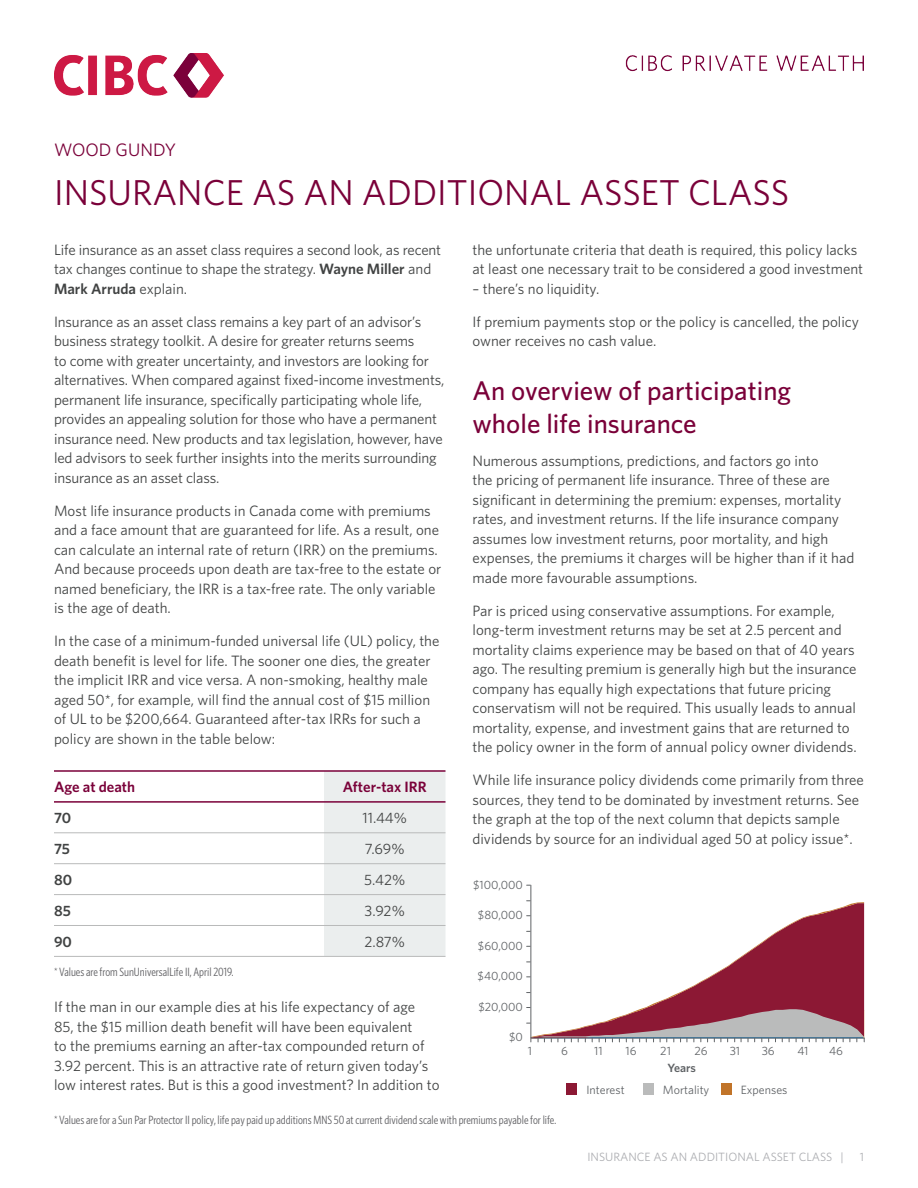
<style>
.page{position:relative;width:918px;height:1188px;background:#fff}
.page>*{position:absolute;margin:0;border:0;box-sizing:border-box;transform-origin:0 0}
.Header_H1{font:36px "Whitney";color:#7a0139}
.Subheader_H2{font:500 27px/33px "Whitney";color:#7a0139}
.Eyebrow_P{font:18px "Whitney";color:#7a0139}
.Body_P{font:15px/19.5px "Whitney";color:#414343}
.Body_P_Centre_Align{font:15px "Whitney";letter-spacing:-.005em;color:#414343}
.HeaderTable_TH_Centr{font:600 15px "Whitney";color:#7a0139}
.HeaderTable_TH{font:600 15px "Whitney";color:#7a0139}
.Body_P-2{font:600 15px "Whitney";color:#414343}
.Source_p{font:12px "Whitney Condensed";color:#636366}
.t1{font:12px "Whitney";color:#606366}
.t2{font:12px "Whitney";color:#adaeb2}
.t3{font:600 12px "Whitney";letter-spacing:-.005em;color:#606366}
.s1{font-weight:600}
</style>
<div class="page">
<img style="left:54px;top:54px;width:810px;height:44px">
<div style="left:324px;top:772px;width:122px;height:184px;background:#ebeeee"></div>
<hr style="left:54px;top:832px;width:270px;height:1px;background:#b9baba">
<hr style="left:324px;top:832px;width:122px;height:1px;background:#b9baba">
<hr style="left:54px;top:863px;width:270px;height:1px;background:#b9baba">
<hr style="left:324px;top:863px;width:122px;height:1px;background:#b9baba">
<hr style="left:54px;top:894px;width:270px;height:1px;background:#b9baba">
<hr style="left:324px;top:894px;width:122px;height:1px;background:#b9baba">
<hr style="left:54px;top:925px;width:270px;height:1px;background:#b9baba">
<hr style="left:324px;top:925px;width:122px;height:1px;background:#b9baba">
<hr style="left:54px;top:956px;width:270px;height:1px;background:#b9baba">
<hr style="left:324px;top:956px;width:122px;height:1px;background:#b9baba">
<hr style="left:54px;top:770px;width:270px;height:2px;background:#7a0139">
<hr style="left:324px;top:770px;width:122px;height:2px;background:#7a0139">
<hr style="left:54px;top:801px;width:270px;height:2px;background:#7a0139">
<hr style="left:324px;top:801px;width:122px;height:2px;background:#7a0139">
<div style="left:566px;top:1083px;width:11px;height:12px;background:#8c1834"></div>
<div style="left:643px;top:1083px;width:11px;height:12px;background:#babbbb"></div>
<div style="left:721px;top:1083px;width:10px;height:12px;background:#c17429"></div>
<svg style="left:530px;top:884px;width:334px;height:123px"></svg>
<svg style="left:527px;top:1007px;width:338px;height:35px"></svg>
<p class="Eyebrow_P" style="left:54px;top:138px;width:123px">WOOD GUNDY</p>
<h1 class="Header_H1" style="left:54px;top:168px;width:737px">INSURANCE AS AN ADDITIONAL ASSET CLASS</h1>
<p class="Body_P" style="left:54px;top:240px;width:389px">Life insurance as an asset class requires a second look, as recent tax changes continue to shape the strategy. <span class="s1">Wayne Miller</span> and<br><span class="s1">Mark Arruda</span> explain.</p>
<p class="Body_P" style="left:54px;top:312px;width:392px">Insurance as an asset class remains a key part of an advisor’s business strategy toolkit. A desire for greater returns seems<br>to come with greater uncertainty, and investors are looking for alternatives. When compared against fixed-income investments, permanent life insurance, specifically participating whole life, provides an appealing solution for those who have a permanent insurance need. New products and tax legislation, however, have led advisors to seek further insights into the merits surrounding insurance as an asset class.</p>
<p class="Body_P" style="left:54px;top:501px;width:389px">Most life insurance products in Canada come with premiums and a face amount that are guaranteed for life. As a result, one can calculate an internal rate of return (IRR) on the premiums.<br>And because proceeds upon death are tax-free to the estate or named beneficiary, the IRR is a tax-free rate. The only variable is the age of death.</p>
<p class="Body_P" style="left:54px;top:631px;width:387px">In the case of a minimum-funded universal life (UL) policy, the death benefit is level for life. The sooner one dies, the greater the implicit IRR and vice versa. A non-smoking, healthy male aged 50*, for example, will find the annual cost of $15 million of UL to be $200,664. Guaranteed after-tax IRRs for such a policy are shown in the table below:</p>
<p class="HeaderTable_TH" style="left:54px;top:777px;width:83px">Age at death</p>
<p class="HeaderTable_TH_Centr" style="left:343px;top:777px;width:85px">After-tax IRR</p>
<p class="Body_P-2" style="left:54px;top:808px;width:19px">70</p>
<p class="Body_P_Centre_Align" style="left:362px;top:808px;width:46px">11.44%</p>
<p class="Body_P-2" style="left:54px;top:839px;width:17px">75</p>
<p class="Body_P_Centre_Align" style="left:365px;top:839px;width:41px">7.69%</p>
<p class="Body_P-2" style="left:54px;top:870px;width:20px">80</p>
<p class="Body_P_Centre_Align" style="left:364px;top:870px;width:43px">5.42%</p>
<p class="Body_P-2" style="left:54px;top:901px;width:18px">85</p>
<p class="Body_P_Centre_Align" style="left:365px;top:901px;width:42px">3.92%</p>
<p class="Body_P-2" style="left:54px;top:932px;width:19px">90</p>
<p class="Body_P_Centre_Align" style="left:364px;top:932px;width:42px">2.87%</p>
<p class="Source_p" style="left:54px;top:965px;width:181px">* Values are from SunUniversalLife II, April 2019.</p>
<p class="Body_P" style="left:54px;top:997px;width:387px">If the man in our example dies at his life expectancy of age<br>85, the $15 million death benefit will have been equivalent<br>to the premiums earning an after-tax compounded return of 3.92 percent. This is an attractive rate of return given today’s low interest rates. But is this a good investment? In addition to</p>
<p class="Body_P" style="left:472px;top:240px;width:392px">the unfortunate criteria that death is required, this policy lacks at least one necessary trait to be considered a good investment</p>
<p class="Body_P" style="left:472px;top:279px;width:128px">– there’s no liquidity.</p>
<p class="Body_P" style="left:472px;top:312px;width:388px">If premium payments stop or the policy is cancelled, the policy owner receives no cash value.</p>
<h2 class="Subheader_H2" style="left:472px;top:373px;width:320px">An overview of participating whole life insurance</h2>
<p class="Body_P" style="left:472px;top:450px;width:383px">Numerous assumptions, predictions, and factors go into<br>the pricing of permanent life insurance. Three of these are significant in determining the premium: expenses, mortality rates, and investment returns. If the life insurance company assumes low investment returns, poor mortality, and high expenses, the premiums it charges will be higher than if it had made more favourable assumptions.</p>
<p class="Body_P" style="left:472px;top:600px;width:386px">Par is priced using conservative assumptions. For example, long-term investment returns may be set at 2.5 percent and mortality claims experience may be based on that of 40 years ago. The resulting premium is generally high but the insurance company has equally high expectations that future pricing conservatism will not be required. This usually leads to annual mortality, expense, and investment gains that are returned to the policy owner in the form of annual policy owner dividends.</p>
<p class="Body_P" style="left:472px;top:770px;width:393px">While life insurance policy dividends come primarily from three sources, they tend to be dominated by investment returns. See the graph at the top of the next column that depicts sample dividends by source for an individual aged 50 at policy issue*.</p>
<p class="t1" style="left:473px;top:877px;width:51px">$100,000</p>
<p class="t1" style="left:478px;top:907px;width:47px">$80,000</p>
<p class="t1" style="left:478px;top:938px;width:47px">$60,000</p>
<p class="t1" style="left:478px;top:968px;width:47px">$40,000</p>
<p class="t1" style="left:478px;top:998px;width:46px">$20,000</p>
<p class="t1" style="left:509px;top:1029px;width:15px">$0</p>
<p class="t1" style="left:528px;top:1043px;width:6px">1</p>
<p class="t1" style="left:561px;top:1043px;width:8px">6</p>
<p class="t1" style="left:594px;top:1043px;width:10px">11</p>
<p class="t1" style="left:626px;top:1043px;width:13px">16</p>
<p class="t1" style="left:660px;top:1043px;width:12px">21</p>
<p class="t1" style="left:694px;top:1043px;width:15px">26</p>
<p class="t1" style="left:730px;top:1043px;width:12px">31</p>
<p class="t1" style="left:762px;top:1043px;width:15px">36</p>
<p class="t1" style="left:797px;top:1043px;width:13px">41</p>
<p class="t1" style="left:829px;top:1043px;width:15px">46</p>
<p class="t1" style="left:586px;top:1082px;width:40px">Interest</p>
<p class="t1" style="left:663px;top:1082px;width:48px">Mortality</p>
<p class="t1" style="left:741px;top:1082px;width:48px">Expenses</p>
<p class="t3" style="left:668px;top:1060px;width:30px">Years</p>
<p class="Source_p" style="left:54px;top:1113px;width:504px">* Values are for a Sun Par Protector II policy, life pay paid up additions MNS 50 at current dividend scale with premiums payable for life.</p>
<p class="t2" style="left:587px;top:1149px;width:258px">INSURANCE AS AN ADDITIONAL ASSET CLASS |</p>
<p class="t2" style="left:860px;top:1149px;width:6px">1</p>
</div>
